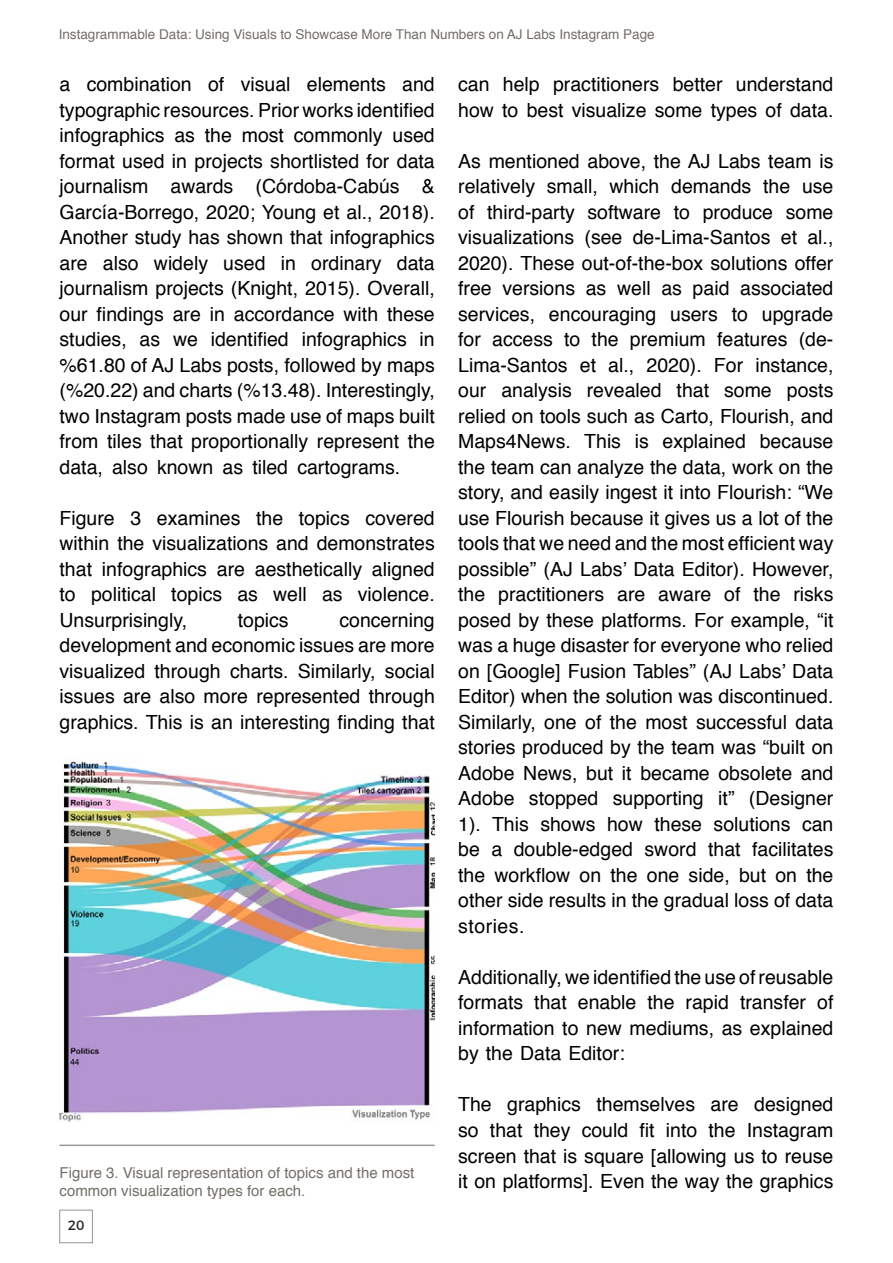
<style>
.page{position:relative;width:893px;height:1263px;background:#fff}
.page>*{position:absolute;margin:0;border:0;box-sizing:border-box;transform-origin:0 0}
.t1{font:19.5px/25.5px "Helvetica";color:#000;text-align:justify}
.t2{font:15px/18px "Helvetica";color:#736f68}
.t3{font:13.5px "Helvetica";color:#736f68}
.t4{font:13.5px "Montserrat";color:#292829}
</style>
<div class="page">
<div style="left:60px;top:1210px;width:33px;height:33px;border:1px solid #939598"></div>
<img style="left:60px;top:761px;width:375px;height:361px">
<hr style="left:60px;top:1144px;width:375px;height:2px;background:#000">
<p class="t3" style="left:59px;top:24px;width:598px">Instagrammable Data: Using Visuals to Showcase More Than Numbers on AJ Labs Instagram Page</p>
<p class="t1" style="left:60px;top:72px;width:377px">a combination of visual elements and typographic resources. Prior works identified infographics as the most commonly used format used in projects shortlisted for data journalism awards (Córdoba-Cabús &amp; García-Borrego, 2020; Young et al., 2018).<br>Another study has shown that infographics are also widely used in ordinary data journalism projects (Knight, 2015). Overall, our findings are in accordance with these studies, as we identified infographics in %61.80 of AJ Labs posts, followed by maps (%20.22) and charts (%13.48). Interestingly, two Instagram posts made use of maps built from tiles that proportionally represent the data, also known as tiled cartograms.</p>
<p class="t1" style="left:60px;top:506px;width:377px">Figure 3 examines the topics covered within the visualizations and demonstrates that infographics are aesthetically aligned to political topics as well as violence.<br>Unsurprisingly,</p>
<p class="t1" style="left:60px;top:608px;width:377px;text-indent:280px">concerning development and economic issues are more visualized through charts. Similarly, social issues are also more represented through graphics. This is an interesting finding that</p>
<p class="t1" style="left:238px;top:608px;width:52px">topics</p>
<p class="t2" style="left:60px;top:1164px;width:356px">Figure 3. Visual representation of topics and the most common visualization types for each.</p>
<p class="t4" style="left:68px;top:1214px;width:18px">20</p>
<p class="t1" style="left:458px;top:72px;width:377px">can help practitioners better understand how to best visualize some types of data.</p>
<p class="t1" style="left:458px;top:149px;width:377px">As mentioned above, the AJ Labs team is relatively small, which demands the use of third-party software to produce some visualizations (see de-Lima-Santos et al., 2020). These out-of-the-box solutions offer free versions as well as paid associated services, encouraging users to upgrade for access to the premium features (de-Lima-Santos et al., 2020). For instance, our analysis revealed that some posts relied on tools such as Carto, Flourish, and Maps4News. This is explained because the team can analyze the data, work on the story, and easily ingest it into Flourish: “We use Flourish because it gives us a lot of the tools that we need and the most efficient way possible” (AJ Labs’ Data Editor). However, the practitioners are aware of the risks posed by these platforms. For example, “it was a huge disaster for everyone who relied on [Google] Fusion Tables” (AJ Labs’ Data Editor) when the solution was discontinued.<br>Similarly, one of the most successful data stories produced by the team was “built on Adobe News, but it became obsolete and Adobe stopped supporting it” (Designer 1). This shows how these solutions can be a double-edged sword that facilitates the workflow on the one side, but on the other side results in the gradual loss of data stories.</p>
<p class="t1" style="left:458px;top:965px;width:377px">Additionally, we identified the use of reusable formats that enable the rapid transfer of information to new mediums, as explained by the Data Editor:</p>
<p class="t1" style="left:458px;top:1092px;width:377px">The graphics themselves are designed so that they could fit into the Instagram screen that is square [allowing us to reuse it on platforms]. Even the way the graphics</p>
</div>
